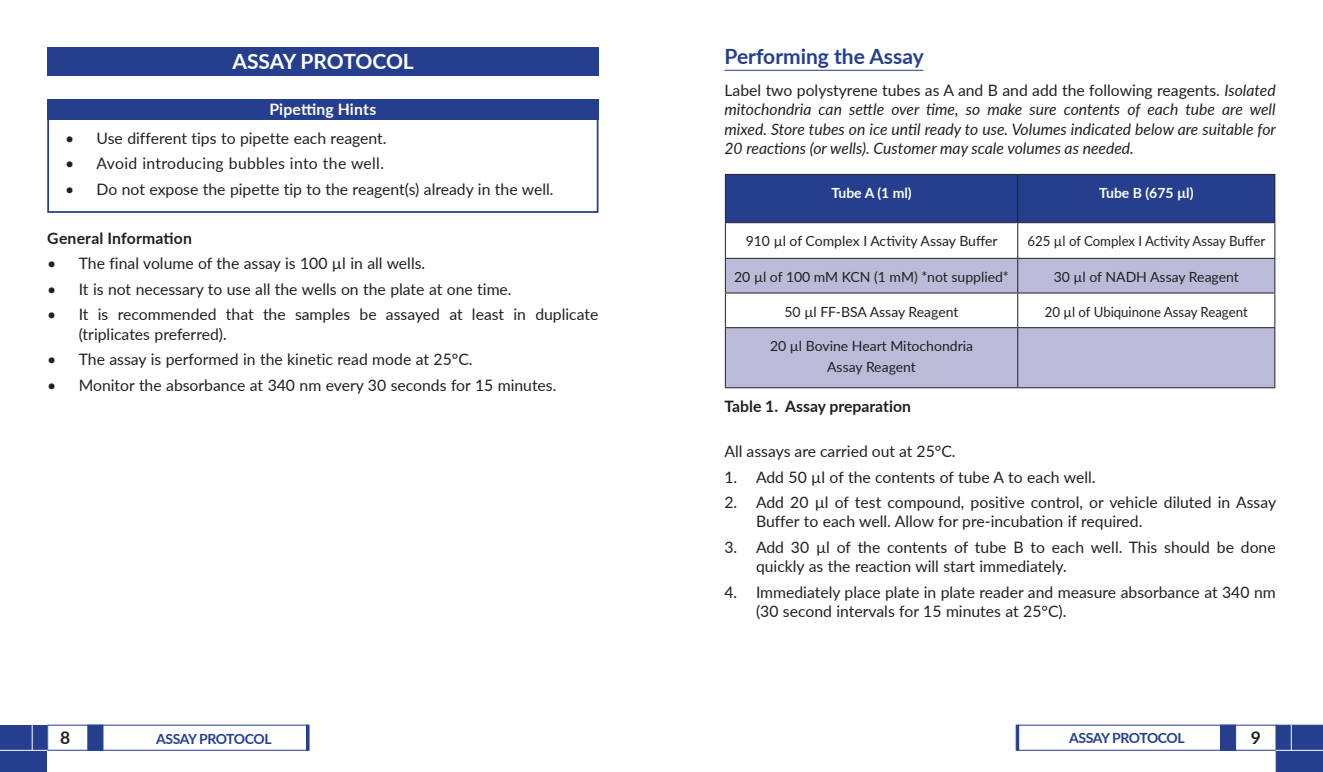
<style>
.page{position:relative;width:1323px;height:772px;background:#fff}
.page>*{position:absolute;margin:0;border:0;box-sizing:border-box;transform-origin:0 0}
.Heading_-_Assay_Protocol{font:700 21px "Lato";color:#253f8e}
.Section_Heading_-_White{font:700 21px "Lato";letter-spacing:-.01em;color:#fff}
.t1{font:700 17.5px "Lato";color:#231f20}
.Long__List{font:15.75px/19.2px "Lato";color:#231f20}
.Body_Text{font:italic 15.75px/19.2px "Lato";color:#231f20;text-align:justify}
.Sub_Heading{font:700 15.75px "Lato";color:#231f20}
.Long__List-2{font:15.75px "Lato";letter-spacing:.02em;color:#231f20}
.Body_Text-2{font:15.75px "Lato";color:#231f20}
.Hints_Heading{font:700 15.75px "Lato";letter-spacing:.01em;color:#fff}
.Table_Body_Text{font:14px/21px "Lato";color:#231f20;text-align:center}
.Table_Body_Text-2{font:14px "Lato";color:#231f20;scale:.94 1}
.t2{font:700 14px "Lato";letter-spacing:-.04em;color:#253f8e}
.Table_Heading{font:700 14px "Lato";color:#fff}
.s1{font-style:normal}
</style>
<div class="page">
<div style="left:0;top:724px;width:47px;height:48px;background:#253f8e"></div>
<div style="left:87px;top:724px;width:16px;height:26px;background:#253f8e;border:1px solid #253f8e"></div>
<hr style="left:306px;top:724px;width:3px;height:26px;background:#253f8e">
<div style="left:1220px;top:724px;width:16px;height:26px;background:#253f8e;border:1px solid #253f8e"></div>
<div style="left:1016px;top:724px;width:3px;height:26px;background:#253f8e;border:1px solid #253f8e"></div>
<svg style="left:32px;top:724px;width:1px;height:26px"></svg>
<hr style="left:0;top:750px;width:47px;height:1px;background:#fff">
<svg style="left:1276px;top:724px;width:47px;height:48px;background:#2b4491"></svg>
<hr style="left:1276px;top:750px;width:47px;height:1px;background:#fff">
<hr style="left:724px;top:70px;width:199px;height:1px;background:#253f8e">
<div style="left:726px;top:175px;width:548px;height:47px;background:#253f8e"></div>
<svg style="left:726px;top:223px;width:548px;height:35px"></svg>
<svg style="left:726px;top:259px;width:548px;height:128px;fill:#bbbbd9"></svg>
<hr style="left:725px;top:174px;width:293px;height:1px;background:#231f20">
<hr style="left:725px;top:175px;width:1px;height:47px;background:#231f20">
<hr style="left:1018px;top:174px;width:257px;height:1px;background:#231f20">
<hr style="left:1017px;top:175px;width:1px;height:47px;background:#231f20">
<hr style="left:1274px;top:175px;width:1px;height:47px;background:#231f20">
<hr style="left:725px;top:222px;width:293px;height:1px;background:#231f20">
<hr style="left:725px;top:223px;width:1px;height:35px;background:#231f20">
<hr style="left:1018px;top:222px;width:257px;height:1px;background:#231f20">
<hr style="left:1017px;top:223px;width:1px;height:35px;background:#231f20">
<hr style="left:1274px;top:223px;width:1px;height:35px;background:#231f20">
<hr style="left:725px;top:258px;width:293px;height:1px;background:#231f20">
<hr style="left:725px;top:259px;width:1px;height:33px;background:#231f20">
<hr style="left:1018px;top:258px;width:257px;height:1px;background:#231f20">
<hr style="left:1017px;top:259px;width:1px;height:33px;background:#231f20">
<hr style="left:1274px;top:259px;width:1px;height:33px;background:#231f20">
<hr style="left:725px;top:292px;width:293px;height:1px;background:#231f20">
<hr style="left:725px;top:293px;width:1px;height:34px;background:#231f20">
<hr style="left:1018px;top:292px;width:257px;height:1px;background:#231f20">
<hr style="left:1017px;top:293px;width:1px;height:34px;background:#231f20">
<hr style="left:1274px;top:293px;width:1px;height:34px;background:#231f20">
<hr style="left:725px;top:327px;width:293px;height:1px;background:#231f20">
<hr style="left:725px;top:328px;width:1px;height:59px;background:#231f20">
<hr style="left:1018px;top:327px;width:257px;height:1px;background:#231f20">
<hr style="left:1017px;top:328px;width:1px;height:59px;background:#231f20">
<hr style="left:1274px;top:328px;width:1px;height:59px;background:#231f20">
<hr style="left:725px;top:387px;width:293px;height:1px;background:#231f20">
<hr style="left:1018px;top:387px;width:257px;height:1px;background:#231f20">
<div style="left:47px;top:47px;width:551px;height:28px;background:#253f8e"></div>
<div style="left:47px;top:99px;width:551px;height:114px;border:2px solid #253f8e"></div>
<div style="left:47px;top:100px;width:551px;height:20px;background:#253f8e"></div>
<p class="Section_Heading_-_White" style="left:232px;top:46px;width:183px">ASSAY PROTOCOL</p>
<p class="Hints_Heading" style="left:269px;top:97px;width:108px">Pipetting Hints</p>
<p class="Long__List" style="left:65px;top:128px;width:323px">• Use different tips to pipette each reagent.</p>
<p class="Long__List-2" style="left:65px;top:152px;width:320px">• Avoid introducing bubbles into the well.</p>
<p class="Long__List" style="left:65px;top:179px;width:490px">• Do not expose the pipette tip to the reagent(s) already in the well.</p>
<p class="Sub_Heading" style="left:47px;top:226px;width:146px">General Information</p>
<p class="Long__List" style="left:47px;top:253px;width:380px">• The final volume of the assay is 100 µl in all wells.</p>
<p class="Long__List" style="left:47px;top:279px;width:466px">• It is not necessary to use all the wells on the plate at one time.</p>
<p class="Long__List" style="left:79px;top:304px;width:521px;text-indent:-32px">• It is recommended that the samples be assayed at least in duplicate (triplicates preferred).</p>
<p class="Long__List" style="left:47px;top:349px;width:427px">• The assay is performed in the kinetic read mode at 25°C.</p>
<p class="Long__List" style="left:47px;top:375px;width:511px">• Monitor the absorbance at 340 nm every 30 seconds for 15 minutes.</p>
<p class="Heading_-_Assay_Protocol" style="left:724px;top:41px;width:201px">Performing the Assay</p>
<p class="Body_Text" style="left:724px;top:80px;width:553px"><span class="s1">Label two polystyrene tubes as A and B and add the following reagents.</span> Isolated mitochondria can settle over time, so make sure contents of each tube are well mixed. Store tubes on ice until ready to use. Volumes indicated below are suitable for 20 reactions (or wells). Customer may scale volumes as needed.</p>
<p class="Table_Heading" style="left:831px;top:183px;width:82px">Tube A (1 ml)</p>
<p class="Table_Heading" style="left:1099px;top:183px;width:96px">Tube B (675 µl)</p>
<p class="Table_Body_Text" style="left:746px;top:230px;width:253px">910 µl of Complex I Activity Assay Buffer</p>
<p class="Table_Body_Text-2" style="left:1028px;top:231px;width:254px">625 µl of Complex I Activity Assay Buffer</p>
<p class="Table_Body_Text" style="left:734px;top:266px;width:276px">20 µl of 100 mM KCN (1 mM) *not supplied*</p>
<p class="Table_Body_Text" style="left:1054px;top:266px;width:187px">30 µl of NADH Assay Reagent</p>
<p class="Table_Body_Text" style="left:785px;top:300px;width:176px">50 µl FF-BSA Assay Reagent</p>
<p class="Table_Body_Text-2" style="left:1045px;top:301px;width:217px">20 µl of Ubiquinone Assay Reagent</p>
<p class="Table_Body_Text" style="left:770px;top:335px;width:205px">20 µl Bovine Heart Mitochondria<br>Assay Reagent</p>
<p class="Sub_Heading" style="left:724px;top:395px;width:188px">Table 1. Assay preparation</p>
<p class="Body_Text-2" style="left:724px;top:440px;width:233px">All assays are carried out at 25°C.</p>
<p class="Long__List" style="left:724px;top:466px;width:373px">1. Add 50 µl of the contents of tube A to each well.</p>
<p class="Long__List" style="left:756px;top:492px;width:522px;text-indent:-32px">2. Add 20 µl of test compound, positive control, or vehicle diluted in Assay<br>Buffer to each well. Allow for pre-incubation if required.</p>
<p class="Long__List" style="left:756px;top:537px;width:521px;text-indent:-32px">3. Add 30 µl of the contents of tube B to each well. This should be done quickly as the reaction will start immediately.</p>
<p class="Long__List" style="left:756px;top:582px;width:521px;text-indent:-32px">4. Immediately place plate in plate reader and measure absorbance at 340 nm (30 second intervals for 15 minutes at 25°C).</p>
<p class="t1" style="left:60px;top:725px;width:12px">8</p>
<p class="t2" style="left:156px;top:728px;width:117px">ASSAY PROTOCOL</p>
<p class="t2" style="left:1069px;top:727px;width:117px">ASSAY PROTOCOL</p>
<p class="t1" style="left:1251px;top:725px;width:12px">9</p>
</div>
